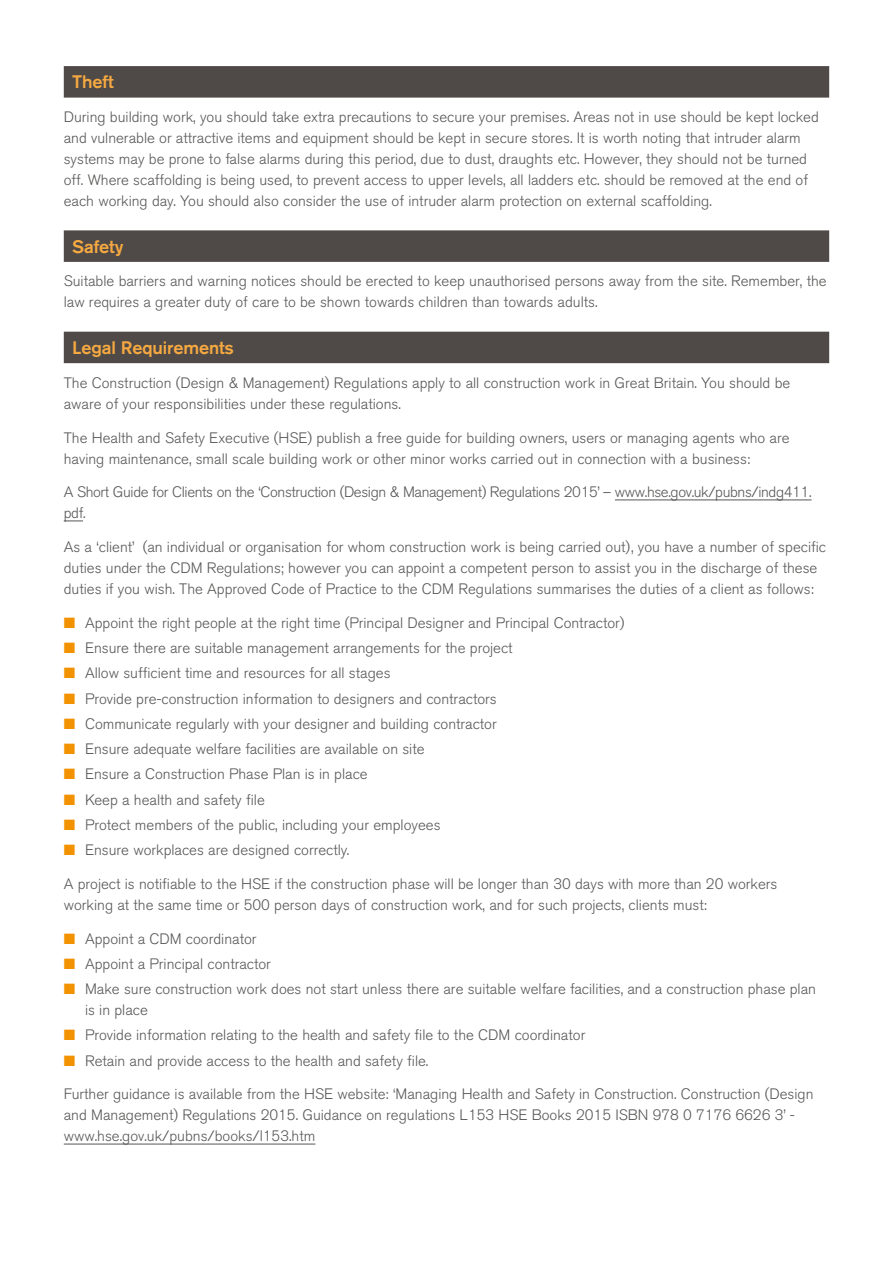
<style>
.page{position:relative;width:893px;height:1263px;background:#fff}
.page>*{position:absolute;margin:0;border:0;box-sizing:border-box;transform-origin:0 0}
.t1{font:500 18px "Akzidenz Grotesk BQ";letter-spacing:-.005em;color:#f7a941}
.t2{font:300 15px/21px "Akzidenz Grotesk BQ";color:#575756}
.t3{font:300 15px/21px "Akzidenz Grotesk BQ";letter-spacing:-.025em;color:#575756}
.s1{color:#f39200}
</style>
<div class="page">
<div style="left:64px;top:332px;width:765px;height:31px;background:#4f4a47"></div>
<div style="left:64px;top:230px;width:765px;height:32px;background:#4f4a47"></div>
<div style="left:64px;top:66px;width:765px;height:32px;background:#4f4a47"></div>
<hr style="left:615px;top:499px;width:196px;height:1px;background:#575756">
<svg style="left:64px;top:520px;width:19px;height:1px"></svg>
<hr style="left:64px;top:1143px;width:251px;height:1px;background:#575756">
<p class="t1" style="left:72px;top:71px;width:43px">Theft</p>
<p class="t2" style="left:64px;top:107px;width:757px">During building work, you should take extra precautions to secure your premises. Areas not in use should be kept locked and vulnerable or attractive items and equipment should be kept in secure stores. It is worth noting that intruder alarm systems may be prone to false alarms during this period, due to dust, draughts etc. However, they should not be turned off. Where scaffolding is being used, to prevent access to upper levels, all ladders etc. should be removed at the end of each working day. You should also consider the use of intruder alarm protection on external scaffolding.</p>
<p class="t1" style="left:72px;top:235px;width:53px">Safety</p>
<p class="t2" style="left:64px;top:271px;width:764px">Suitable barriers and warning notices should be erected to keep unauthorised persons away from the site. Remember, the law requires a greater duty of care to be shown towards children than towards adults.</p>
<p class="t1" style="left:72px;top:337px;width:163px">Legal Requirements</p>
<p class="t2" style="left:64px;top:372px;width:728px">The Construction (Design &amp; Management) Regulations apply to all construction work in Great Britain. You should be aware of your responsibilities under these regulations.</p>
<p class="t2" style="left:64px;top:427px;width:727px">The Health and Safety Executive (HSE) publish a free guide for building owners, users or managing agents who are having maintenance, small scale building work or other minor works carried out in connection with a business:</p>
<p class="t3" style="left:64px;top:482px;width:749px">A Short Guide for Clients on the ‘Construction (Design &amp; Management) Regulations 2015’ – www.hse.gov.uk/pubns/indg411. pdf.</p>
<p class="t2" style="left:64px;top:537px;width:764px">As a ‘client’ (an individual or organisation for whom construction work is being carried out), you have a number of specific duties under the CDM Regulations; however you can appoint a competent person to assist you in the discharge of these duties if you wish. The Approved Code of Practice to the CDM Regulations summarises the duties of a client as follows:</p>
<p class="t2" style="left:64px;top:612px;width:562px"><span class="s1">■</span> Appoint the right people at the right time (Principal Designer and Principal Contractor)</p>
<p class="t2" style="left:64px;top:638px;width:450px"><span class="s1">■</span> Ensure there are suitable management arrangements for the project</p>
<p class="t2" style="left:64px;top:663px;width:328px"><span class="s1">■</span> Allow sufficient time and resources for all stages</p>
<p class="t2" style="left:64px;top:688px;width:434px"><span class="s1">■</span> Provide pre-construction information to designers and contractors</p>
<p class="t2" style="left:64px;top:713px;width:435px"><span class="s1">■</span> Communicate regularly with your designer and building contractor</p>
<p class="t2" style="left:64px;top:739px;width:362px"><span class="s1">■</span> Ensure adequate welfare facilities are available on site</p>
<p class="t2" style="left:64px;top:764px;width:305px"><span class="s1">■</span> Ensure a Construction Phase Plan is in place</p>
<p class="t2" style="left:64px;top:789px;width:203px"><span class="s1">■</span> Keep a health and safety file</p>
<p class="t2" style="left:64px;top:814px;width:378px"><span class="s1">■</span> Protect members of the public, including your employees</p>
<p class="t2" style="left:64px;top:840px;width:287px"><span class="s1">■</span> Ensure workplaces are designed correctly.</p>
<p class="t2" style="left:64px;top:873px;width:715px">A project is notifiable to the HSE if the construction phase will be longer than 30 days with more than 20 workers working at the same time or 500 person days of construction work, and for such projects, clients must:</p>
<p class="t2" style="left:64px;top:928px;width:194px"><span class="s1">■</span> Appoint a CDM coordinator</p>
<p class="t2" style="left:64px;top:953px;width:209px"><span class="s1">■</span> Appoint a Principal contractor</p>
<p class="t2" style="left:64px;top:979px;width:754px"><span class="s1">■</span> Make sure construction work does not start unless there are suitable welfare facilities, and a construction phase plan</p>
<p class="t2" style="left:85px;top:1000px;width:64px">is in place</p>
<p class="t2" style="left:64px;top:1025px;width:523px"><span class="s1">■</span> Provide information relating to the health and safety file to the CDM coordinator</p>
<p class="t2" style="left:64px;top:1050px;width:366px"><span class="s1">■</span> Retain and provide access to the health and safety file.</p>
<p class="t2" style="left:64px;top:1084px;width:751px">Further guidance is available from the HSE website: ‘Managing Health and Safety in Construction. Construction (Design and Management) Regulations 2015. Guidance on regulations L153 HSE Books 2015 ISBN 978 0 7176 6626 3’ - www.hse.gov.uk/pubns/books/l153.htm</p>
</div>
